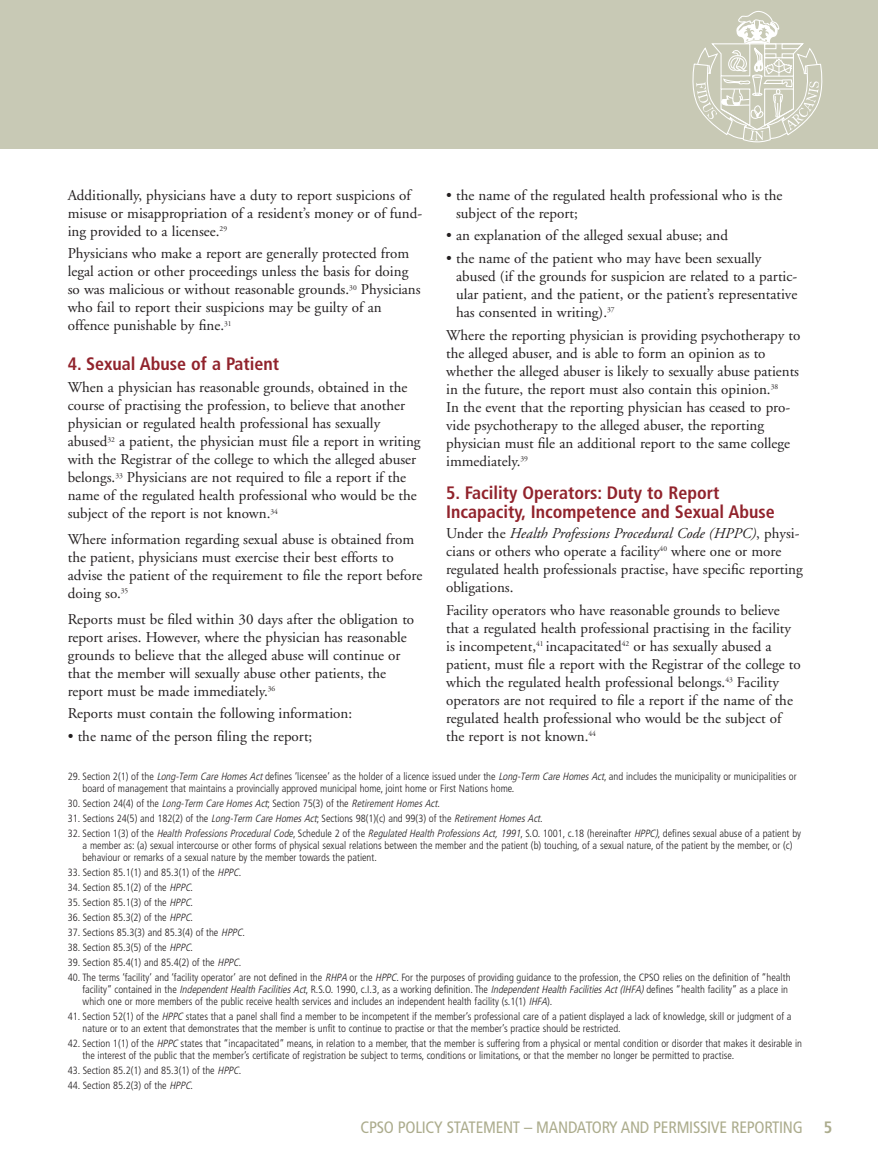
<style>
.page{position:relative;width:878px;height:1175px;background:#fff}
.page>*{position:absolute;margin:0;border:0;box-sizing:border-box;transform-origin:0 0}
.t1{font:700 condensed 18px/19.5px "Frutiger";color:#91232c}
.t2{font:condensed 16.5px "Frutiger";letter-spacing:-.015em;color:#acac8d}
.t3{font:700 condensed 16.5px "Frutiger";color:#acac8d}
.t4{font:15px/18px "Adobe Garamond";color:#231f20}
.t5{font:300 condensed 10.5px/12px "Frutiger";color:#231f20}
.s1{font-style:italic}
</style>
<div class="page">
<div style="left:0;top:0;width:878px;height:148px;background:#c8c9b5"></div>
<svg style="left:692px;top:11px;width:131px;height:132px"></svg>
<p class="t4" style="left:68px;top:187px;width:356px">Additionally, physicians have a duty to report suspicions of misuse or misappropriation of a resident’s money or of fund&shy;ing provided to a licensee.<sup>29</sup></p>
<p class="t4" style="left:68px;top:246px;width:354px">Physicians who make a report are generally protected from legal action or other proceedings unless the basis for doing so was malicious or without reasonable grounds.<sup>30</sup> Physicians who fail to report their suspicions may be guilty of an offence punishable by fine.<sup>31</sup></p>
<p class="t1" style="left:68px;top:355px;width:213px">4. Sexual Abuse of a Patient</p>
<p class="t4" style="left:68px;top:380px;width:354px">When a physician has reasonable grounds, obtained in the course of practising the profession, to believe that another physician or regulated health professional has sexually abused<sup>32</sup> a patient, the physician must file a report in writing with the Registrar of the college to which the alleged abuser belongs.<sup>33</sup> Physicians are not required to file a report if the name of the regulated health professional who would be the subject of the report is not known.<sup>34</sup></p>
<p class="t4" style="left:68px;top:531px;width:356px">Where information regarding sexual abuse is obtained from the patient, physicians must exercise their best efforts to advise the patient of the requirement to file the report before doing so.<sup>35</sup></p>
<p class="t4" style="left:68px;top:611px;width:348px">Reports must be filed within 30 days after the obligation to report arises. However, where the physician has reasonable grounds to believe that the alleged abuse will continue or that the member will sexually abuse other patients, the report must be made immediately.<sup>36</sup></p>
<p class="t4" style="left:68px;top:705px;width:286px">Reports must contain the following information:</p>
<p class="t4" style="left:68px;top:728px;width:246px">• the name of the person filing the report;</p>
<p class="t4" style="left:456px;top:187px;width:328px;text-indent:-10px">• the name of the regulated health professional who is the subject of the report;</p>
<p class="t4" style="left:446px;top:228px;width:283px">• an explanation of the alleged sexual abuse; and</p>
<p class="t4" style="left:456px;top:250px;width:343px;text-indent:-10px">• the name of the patient who may have been sexually abused (if the grounds for suspicion are related to a partic&shy;ular patient, and the patient, or the patient’s representative has consented in writing).<sup>37</sup></p>
<p class="t4" style="left:446px;top:327px;width:355px">Where the reporting physician is providing psychotherapy to the alleged abuser, and is able to form an opinion as to whether the alleged abuser is likely to sexually abuse patients in the future, the report must also contain this opinion.<sup>38<br></sup>In the event that the reporting physician has ceased to pro&shy;vide psychotherapy to the alleged abuser, the reporting physician must file an additional report to the same college immediately.<sup>39</sup></p>
<p class="t1" style="left:446px;top:484px;width:330px">5. Facility Operators: Duty to Report<br>Incapacity, Incompetence and Sexual Abuse</p>
<p class="t4" style="left:446px;top:525px;width:358px">Under the <span class="s1">Health Professions Procedural Code (HPPC)</span>, physi&shy;cians or others who operate a facility<sup>40</sup> where one or more regulated health professionals practise, have specific reporting obligations.</p>
<p class="t4" style="left:446px;top:602px;width:356px">Facility operators who have reasonable grounds to believe that a regulated health professional practising in the facility is incompetent,<sup>41</sup> incapacitated<sup>42</sup> or has sexually abused a patient, must file a report with the Registrar of the college to which the regulated health professional belongs.<sup>43</sup> Facility operators are not required to file a report if the name of the regulated health professional who would be the subject of the report is not known.<sup>44</sup></p>
<p class="t5" style="left:83px;top:771px;width:715px;text-indent:-15px">29. Section 2(1) of the <span class="s1">Long-TermCareHomesAct</span>defines ‘licensee’ as the holder of a licence issued under the <span class="s1">Long-TermCareHomesAct</span>, and includes the municipality or municipalities or board of management that maintains a provincially approved municipal home, joint home or First Nations home.</p>
<p class="t5" style="left:68px;top:798px;width:374px">30. Section 24(4) of the <span class="s1">Long-TermCareHomesAct</span>; Section 75(3) of the <span class="s1">RetirementHomesAct</span>.</p>
<p class="t5" style="left:68px;top:813px;width:476px">31. Sections 24(5) and 182(2) of the <span class="s1">Long-TermCareHomesAct</span>; Sections 98(1)(c) and 99(3) of the <span class="s1">RetirementHomesAct</span>.</p>
<p class="t5" style="left:83px;top:828px;width:720px;text-indent:-15px">32. Section 1(3) of the <span class="s1">HealthProfessionsProceduralCode</span>, Schedule 2 of the <span class="s1">RegulatedHealthProfessionsAct,1991</span>, S.O. 1001, c.18 (hereinafter <span class="s1">HPPC)</span>, defines sexual abuse of a patient by a member as: (a) sexual intercourse or other forms of physical sexual relations between the member and the patient (b) touching, of a sexual nature, of the patient by the member, or (c) behaviour or remarks of a sexual nature by the member towards the patient.</p>
<p class="t5" style="left:68px;top:867px;width:175px">33. Section 85.1(1) and 85.3(1) of the <span class="s1">HPPC</span>.</p>
<p class="t5" style="left:68px;top:882px;width:127px">34. Section 85.1(2) of the <span class="s1">HPPC</span>.</p>
<p class="t5" style="left:68px;top:897px;width:127px">35. Section 85.1(3) of the <span class="s1">HPPC</span>.</p>
<p class="t5" style="left:68px;top:912px;width:127px">36. Section 85.3(2) of the <span class="s1">HPPC</span>.</p>
<p class="t5" style="left:68px;top:927px;width:179px">37. Sections 85.3(3) and 85.3(4) of the <span class="s1">HPPC</span>.</p>
<p class="t5" style="left:68px;top:942px;width:127px">38. Section 85.3(5) of the <span class="s1">HPPC</span>.</p>
<p class="t5" style="left:68px;top:957px;width:175px">39. Section 85.4(1) and 85.4(2) of the <span class="s1">HPPC</span>.</p>
<p class="t5" style="left:83px;top:972px;width:709px;text-indent:-15px">40. The terms ‘facility’ and ‘facility operator’ are not defined in the <span class="s1">RHPA</span>or the <span class="s1">HPPC</span>. For the purposes of providing guidance to the profession, the CPSO relies on the definition of “health facility” contained in the <span class="s1">IndependentHealthFacilitiesAct</span>, R.S.O. 1990, c.I.3, as a working definition. The <span class="s1">IndependentHealthFacilitiesAct(IHFA)</span>defines “health facility” as a place in which one or more members of the public receive health services and includes an independent health facility (s.1(1) <span class="s1">IHFA</span>).</p>
<p class="t5" style="left:83px;top:1011px;width:710px;text-indent:-15px">41. Section 52(1) of the <span class="s1">HPPC</span>states that a panel shall find a member to be incompetent if the member’s professional care of a patient displayed a lack of knowledge, skill or judgment of a nature or to an extent that demonstrates that the member is unfit to continue to practise or that the member’s practice should be restricted.</p>
<p class="t5" style="left:83px;top:1038px;width:721px;text-indent:-15px">42. Section 1(1) of the <span class="s1">HPPC</span>states that “incapacitated” means, in relation to a member, that the member is suffering from a physical or mental condition or disorder that makes it desirable in the interest of the public that the member’s certificate of registration be subject to terms, conditions or limitations, or that the member no longer be permitted to practise.</p>
<p class="t5" style="left:68px;top:1065px;width:175px">43. Section 85.2(1) and 85.3(1) of the <span class="s1">HPPC</span>.</p>
<p class="t5" style="left:68px;top:1080px;width:127px">44. Section 85.2(3) of the <span class="s1">HPPC</span>.</p>
<p class="t2" style="left:360px;top:1120px;width:444px">CPSO POLICY STATEMENT – MANDATORY AND PERMISSIVE REPORTING</p>
<p class="t3" style="left:824px;top:1120px;width:10px">5</p>
</div>
